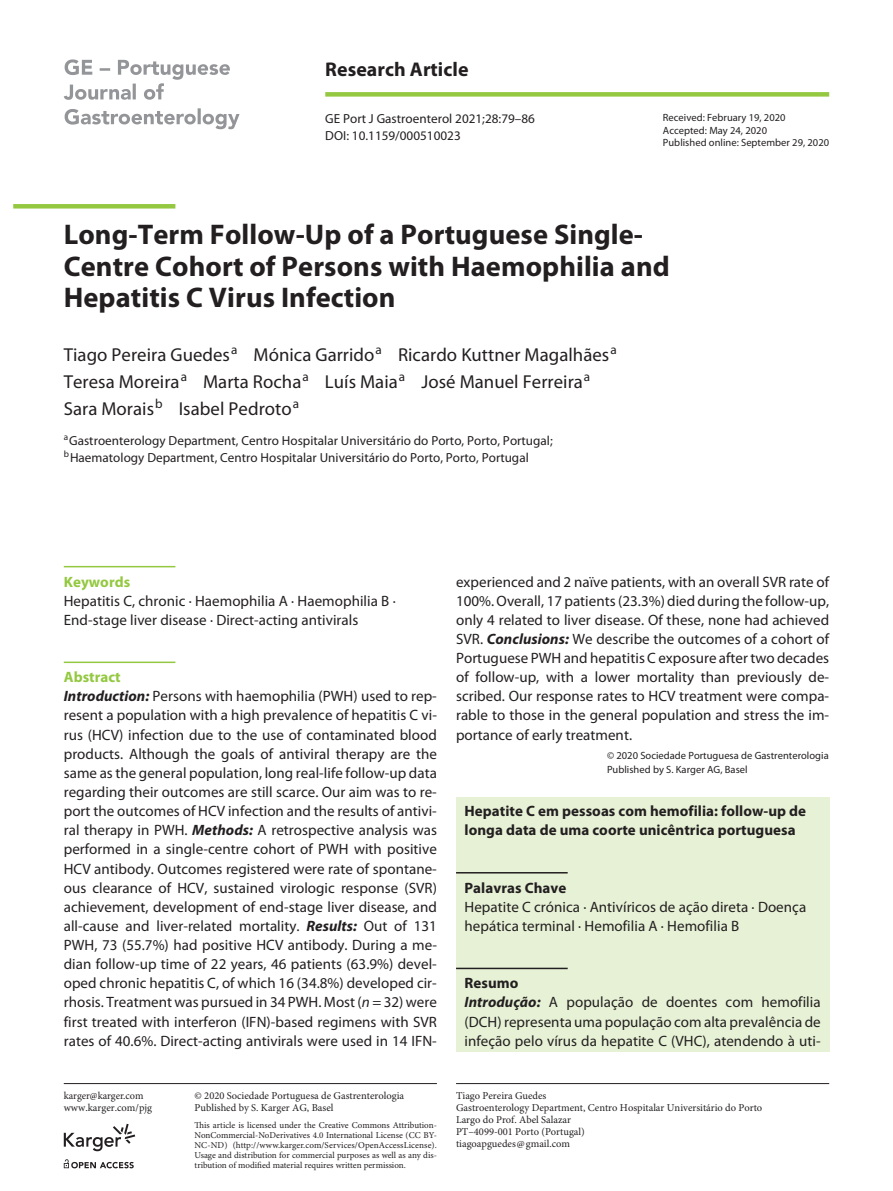
<style>
.page{position:relative;width:893px;height:1191px;background:#fff}
.page>*{position:absolute;margin:0;border:0;box-sizing:border-box;transform-origin:0 0}
.t1{font:700 28.5px/31.5px "Myriad Pro";letter-spacing:.005em;color:#231f20}
.t2{font:700 19.8px "Myriad Pro";letter-spacing:.005em;color:#231f20}
.t3{font:18.75px/27px "Myriad Pro";letter-spacing:.005em;color:#231f20}
.t4{font:15px/19px "Myriad Pro";letter-spacing:.005em;color:#231f20}
.t5{font:700 15px/19.2px "Myriad Pro";letter-spacing:.005em;color:#231f20}
.t6{font:700 15px "Myriad Pro";letter-spacing:.005em;color:#93c840}
.t7{font:13.2px/16.8px "Myriad Pro";letter-spacing:.005em;color:#231f20}
.t8{font:10.5px/12px "Minion Pro";color:#231f20}
.t9{font:10.5px/12.8px "Myriad Pro";letter-spacing:.005em;color:#231f20}
.t10{font:9px/10.2px "Minion Pro";color:#231f20;text-align:justify}
.s1{font-weight:700;color:#93c840}
.s2{font-weight:700;font-style:italic}
.s3{font-style:italic}
.s4{font-weight:700}
</style>
<div class="page">
<hr style="left:64px;top:1083px;width:373px;height:1px;background:#231f20">
<div style="left:325px;top:92px;width:504px;height:5px;background:#93c840"></div>
<hr style="left:456px;top:1083px;width:373px;height:1px;background:#231f20">
<div style="left:456px;top:797px;width:373px;height:254px;background:#e6f1d5"></div>
<hr style="left:13px;top:204px;width:162px;height:4px;background:#93c840">
<svg style="left:65px;top:108px;width:175px;height:21px"></svg>
<svg style="left:64px;top:59px;width:166px;height:41px"></svg>
<hr style="left:64px;top:566px;width:111px;height:1px;background:#93c840">
<hr style="left:64px;top:661px;width:111px;height:2px;background:#93c840">
<hr style="left:456px;top:872px;width:112px;height:1px;background:#231f20">
<hr style="left:456px;top:967px;width:112px;height:2px;background:#231f20">
<svg style="left:64px;top:1159px;width:70px;height:9px"></svg>
<svg style="left:64px;top:1123px;width:71px;height:28px"></svg>
<h2 class="t2" style="left:325px;top:58px;width:145px">Research Article</h2>
<p class="t7" style="left:325px;top:110px;width:211px">GE Port J Gastroenterol 2021;28:79–86</p>
<p class="t7" style="left:325px;top:127px;width:137px">DOI: 10.1159/000510023</p>
<p class="t9" style="left:663px;top:111px;width:168px">Received: February 19, 2020<br>Accepted: May 24, 2020<br>Published online: September 29, 2020</p>
<h1 class="t1" style="left:64px;top:219px;width:607px">Long-Term Follow-Up of a Portuguese Single-<br>Centre Cohort of Persons with Haemophilia and<br>Hepatitis C Virus Infection</h1>
<p class="t3" style="left:64px;top:341px;width:554px">Tiago Pereira Guedes<sup>a</sup> Mónica Garrido<sup>a</sup> Ricardo Kuttner Magalhães<sup>a<br></sup>Teresa Moreira<sup>a</sup> Marta Rocha<sup>a</sup> Luís Maia<sup>a</sup> José Manuel Ferreira<sup>a<br></sup>Sara Morais<sup>b</sup> Isabel Pedroto<sup>a</sup></p>
<p class="t7" style="left:64px;top:432px;width:491px"><sup>a</sup>Gastroenterology Department, Centro Hospitalar Universitário do Porto, Porto, Portugal; <sup>b</sup>Haematology Department, Centro Hospitalar Universitário do Porto, Porto, Portugal</p>
<p class="t6" style="left:64px;top:573px;width:68px">Keywords</p>
<p class="t4" style="left:64px;top:591px;width:333px">Hepatitis C, chronic · Haemophilia A · Haemophilia B ·<br>End-stage liver disease · Direct-acting antivirals</p>
<p class="t4" style="left:64px;top:668px;width:375px"><span class="s1">Abstract<br></span><span class="s2">Introduction:</span> Persons with haemophilia (PWH) used to rep&shy;resent a population with a high prevalence of hepatitis C vi&shy;rus (HCV) infection due to the use of contaminated blood products. Although the goals of antiviral therapy are the same as the general population, long real-life follow-up data regarding their outcomes are still scarce. Our aim was to re&shy;port the outcomes of HCV infection and the results of antivi&shy;ral therapy in PWH. <span class="s2">Methods:</span> A retrospective analysis was performed in a single-centre cohort of PWH with positive HCV antibody. Outcomes registered were rate of spontane&shy;ous clearance of HCV, sustained virologic response (SVR) achievement, development of end-stage liver disease, and all-cause and liver-related mortality. <span class="s2">Results:</span> Out of 131<br>PWH, 73 (55.7%) had positive HCV antibody. During a me&shy;dian follow-up time of 22 years, 46 patients (63.9%) devel&shy;oped chronic hepatitis C, of which 16 (34.8%) developed cir&shy;rhosis. Treatment was pursued in 34 PWH. Most (<span class="s3">n</span> = 32) were first treated with interferon (IFN)-based regimens with SVR rates of 40.6%. Direct-acting antivirals were used in 14 IFN-</p>
<p class="t8" style="left:64px;top:1089px;width:90px;line-height:12.8px">karger@karger.com www.karger.com/pjg</p>
<p class="t8" style="left:195px;top:1089px;width:211px">© 2020 Sociedade Portuguesa de Gastrenterologia<br>Published by S. Karger AG, Basel</p>
<p class="t10" style="left:195px;top:1120px;width:244px">This article is licensed under the Creative Commons Attribution-NonCommercial-NoDerivatives 4.0 International License (CC BY-NC-ND) (http://www.karger.com/Services/OpenAccessLicense).<br>Usage and distribution for commercial purposes as well as any dis&shy;tribution of modified material requires written permission.</p>
<p class="t4" style="left:456px;top:572px;width:375px;text-align:justify">experienced and 2 naïve patients, with an overall SVR rate of 100%. Overall, 17 patients (23.3%) died during the follow-up, only 4 related to liver disease. Of these, none had achieved SVR. <span class="s2">Conclusions:</span> We describe the outcomes of a cohort of Portuguese PWH and hepatitis C exposure after two decades of follow-up, with a lower mortality than previously de&shy;scribed. Our response rates to HCV treatment were compa&shy;rable to those in the general population and stress the im&shy;portance of early treatment.</p>
<p class="t9" style="left:607px;top:748px;width:223px;line-height:14.7px">© 2020 Sociedade Portuguesa de Gastrenterologia<br>Published by S. Karger AG, Basel</p>
<p class="t5" style="left:465px;top:801px;width:343px">Hepatite C em pessoas com hemofilia: follow-up de longa data de uma coorte unicêntrica portuguesa</p>
<p class="t5" style="left:465px;top:878px;width:103px">Palavras Chave</p>
<p class="t4" style="left:465px;top:897px;width:343px">Hepatite C crónica · Antivíricos de ação direta · Doença hepática terminal · Hemofilia A · Hemofilia B</p>
<p class="t4" style="left:465px;top:974px;width:358px"><span class="s4">Resumo<br></span><span class="s2">Introdução:</span> A população de doentes com hemofilia (DCH) representa uma população com alta prevalência de infeção pelo vírus da hepatite C (VHC), atendendo à uti-</p>
<p class="t8" style="left:456px;top:1089px;width:308px">Tiago Pereira Guedes<br>Gastroenterology Department, Centro Hospitalar Universitário do Porto Largo do Prof. Abel Salazar<br>PT–4099-001 Porto (Portugal)<br>tiagoapguedes@gmail.com</p>
</div>
